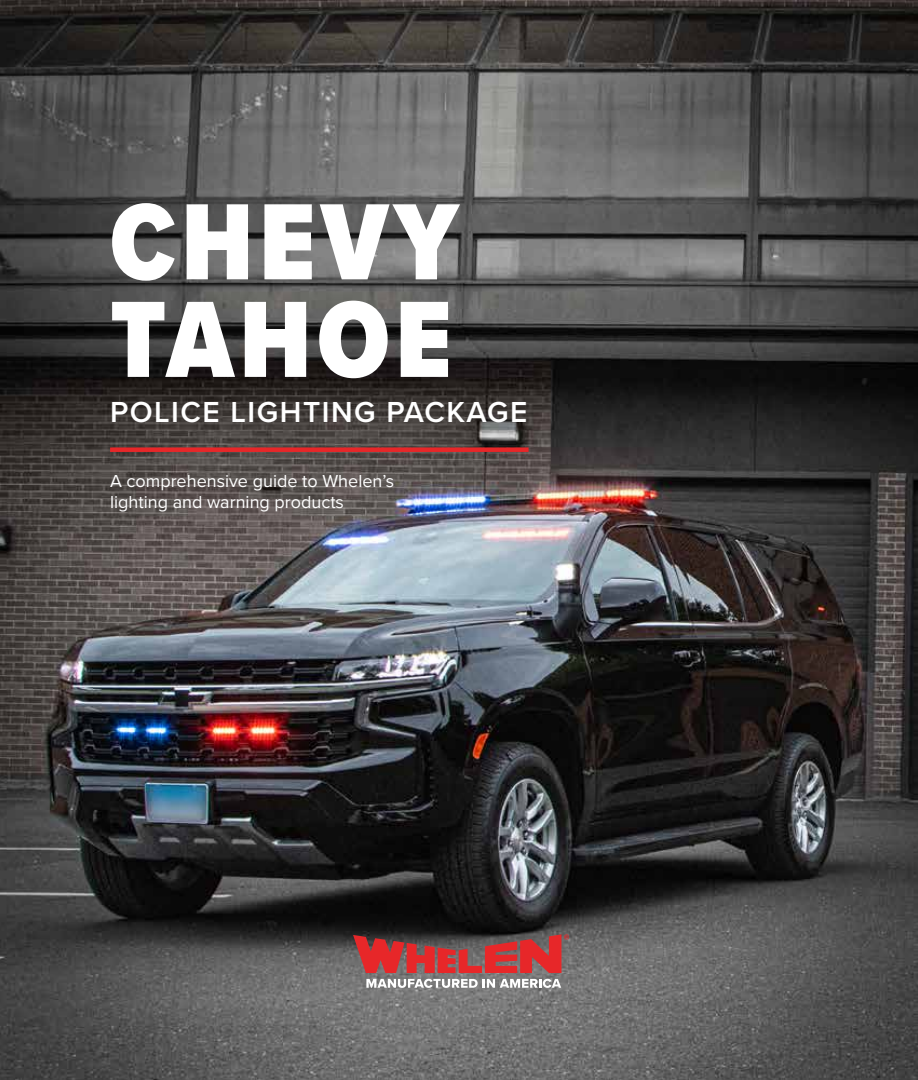
<style>
.page{position:relative;width:918px;height:1080px;background:#fff}
.page>*{position:absolute;margin:0;border:0;box-sizing:border-box;transform-origin:0 0}
.t1{font:900 112.5px/97.5px "Proxima Nova Cond";letter-spacing:.05em;color:#fff}
.t2{font:600 30px "Proxima Nova";letter-spacing:.05em;color:#fff}
.t3{font:18px/21.6px "Proxima Nova";color:#fff}
</style>
<div class="page">
<img style="left:0;top:0;width:918px;height:1080px">
<svg style="left:366px;top:979px;width:195px;height:9px"></svg>
<svg style="left:353px;top:934px;width:216px;height:39px"></svg>
<div style="left:110px;top:447px;width:419px;height:5px;background:#e72729"></div>
<h1 class="t1" style="left:110px;top:192px;width:350px">CHEVY<br>TAHOE</h1>
<h2 class="t2" style="left:110px;top:390px;width:419px">POLICE LIGHTING PACKAGE</h2>
<p class="t3" style="left:110px;top:469px;width:286px">A comprehensive guide to Whelen’s lighting and warning products</p>
</div>
